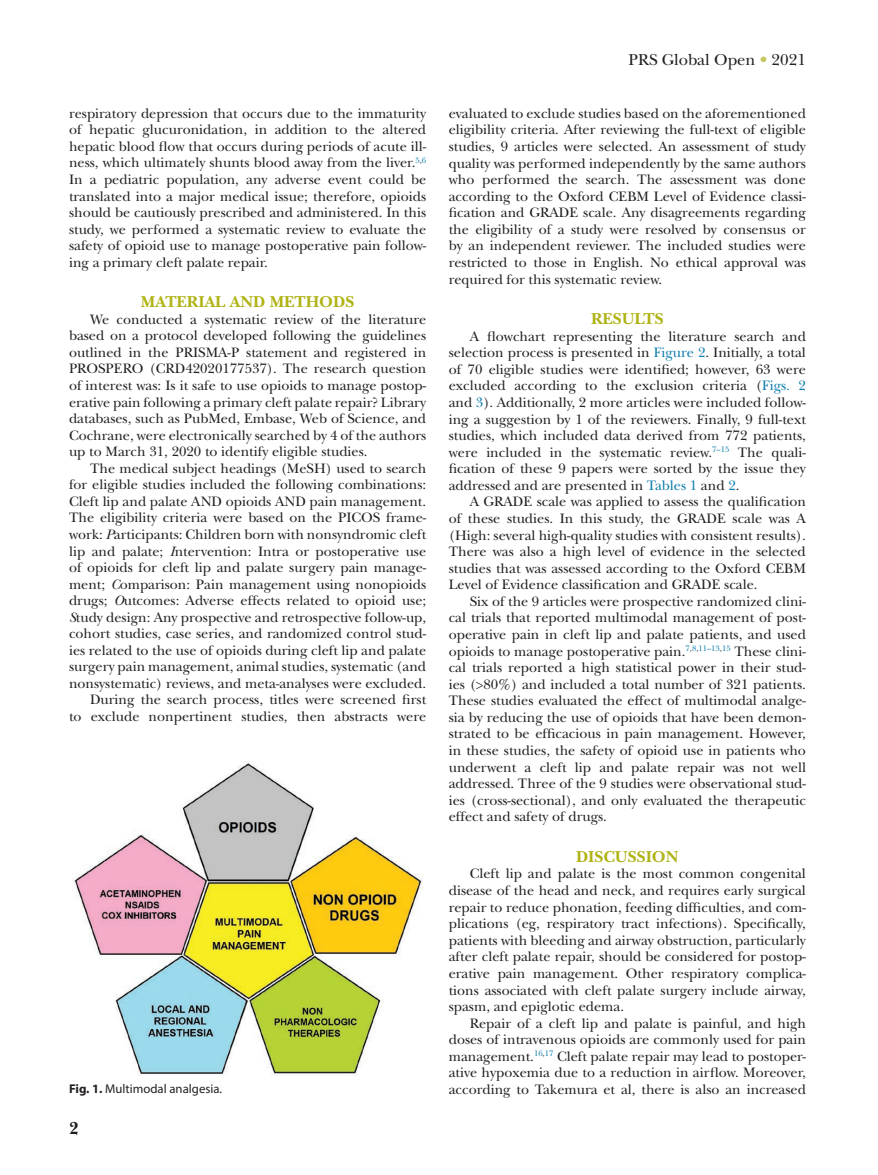
<style>
.page{position:relative;width:878px;height:1175px;background:#fff}
.page>*{position:absolute;margin:0;border:0;box-sizing:border-box;transform-origin:0 0}
.t1{font:700 18px "New Baskerville Std";color:#231f20}
.t2{font:700 16.5px "New Baskerville Std";color:#afb314}
.t3{font:16.5px "New Baskerville Std";color:#231f20}
.t4{font:14.25px/16.5px "New Baskerville Std";color:#231f20;text-align:justify}
.t5{font:12.75px "Myriad Pro";color:#231f20}
.s1{font-style:italic}
.s2{color:#c5c660}
.s3{color:#0f7eac}
.s4{font-weight:700}
</style>
<div class="page">
<img style="left:72px;top:762px;width:351px;height:313px">
<p class="t4" style="left:69px;top:105px;width:359px">respiratory depression that occurs due to the immaturity of hepatic glucuronidation, in addition to the altered hepatic blood flow that occurs during periods of acute ill&shy;ness, which ultimately shunts blood away from the liver.<sup>5</sup><sup>,</sup><sup>6<br></sup>In a pediatric population, any adverse event could be translated into a major medical issue; therefore, opioids should be cautiously prescribed and administered. In this study, we performed a systematic review to evaluate the safety of opioid use to manage postoperative pain follow&shy;ing a primary cleft palate repair.</p>
<p class="t2" style="left:141px;top:292px;width:215px">MATERIAL AND METHODS</p>
<p class="t4" style="left:69px;top:311px;width:359px;text-indent:21px">We conducted a systematic review of the literature based on a protocol developed following the guidelines outlined in the PRISMA-P statement and registered in PROSPERO (CRD42020177537). The research question of interest was: Is it safe to use opioids to manage postop&shy;erative pain following a primary cleft palate repair? Library databases, such as PubMed, Embase, Web of Science, and Cochrane, were electronically searched by 4 of the authors up to March 31, 2020 to identify eligible studies.</p>
<p class="t4" style="left:69px;top:460px;width:359px;text-align:right">The medical subject headings (MeSH) used to search for eligible studies included the following combinations:<br>Cleft lip and palate AND opioids AND pain management.<br>The eligibility criteria were based on the PICOS frame&shy;work: <span class="s1">P</span>articipants: Children born with nonsyndromic cleft lip and palate; <span class="s1">I</span>ntervention: Intra or postoperative use of opioids for cleft lip and palate surgery pain manage&shy;ment; <span class="s1">C</span>omparison: Pain management using nonopioids drugs; <span class="s1">O</span>utcomes: Adverse effects related to opioid use; <span class="s1">S</span>tudy design: Any prospective and retrospective follow-up, cohort studies, case series, and randomized control stud&shy;ies related to the use of opioids during cleft lip and palate surgery pain management, animal studies, systematic (and nonsystematic) reviews, and meta-analyses were excluded.<br>During the search process, titles were screened first<br>to exclude nonpertinent studies, then abstracts were</p>
<p class="t3" style="left:628px;top:50px;width:179px">PRS Global Open <span class="s2">•</span> 2021</p>
<p class="t4" style="left:449px;top:105px;width:359px">evaluated to exclude studies based on the aforementioned eligibility criteria. After reviewing the full-text of eligible studies, 9 articles were selected. An assessment of study quality was performed independently by the same authors who performed the search. The assessment was done according to the Oxford CEBM Level of Evidence classi&shy;fication and GRADE scale. Any disagreements regarding the eligibility of a study were resolved by consensus or by an independent reviewer. The included studies were restricted to those in English. No ethical approval was required for this systematic review.</p>
<p class="t2" style="left:591px;top:309px;width:74px">RESULTS</p>
<p class="t4" style="left:448px;top:328px;width:359px;text-indent:21px">A flowchart representing the literature search and selection process is presented in <span class="s3">Figure 2</span>. Initially, a total of 70 eligible studies were identified; however, 63 were excluded according to the exclusion criteria (<span class="s3">Figs. 2 </span>and <span class="s3">3</span>). Additionally, 2 more articles were included follow&shy;ing a suggestion by 1 of the reviewers. Finally, 9 full-text studies, which included data derived from 772 patients, were included in the systematic review.<sup>7–15</sup> The quali&shy;fication of these 9 papers were sorted by the issue they addressed and are presented in <span class="s3">Tables 1</span> and <span class="s3">2</span>.</p>
<p class="t4" style="left:448px;top:493px;width:359px;text-indent:21px">A GRADE scale was applied to assess the qualification of these studies. In this study, the GRADE scale was A (High: several high-quality studies with consistent results).<br>There was also a high level of evidence in the selected studies that was assessed according to the Oxford CEBM Level of Evidence classification and GRADE scale.</p>
<p class="t4" style="left:448px;top:593px;width:359px;text-indent:21px">Six of the 9 articles were prospective randomized clini&shy;cal trials that reported multimodal management of post&shy;operative pain in cleft lip and palate patients, and used opioids to manage postoperative pain.<sup>7</sup><sup>,</sup><sup>8</sup><sup>,</sup><sup>11–13</sup><sup>,</sup><sup>15</sup> These clini&shy;cal trials reported a high statistical power in their stud&shy;ies (&gt;80%) and included a total number of 321 patients.<br>These studies evaluated the effect of multimodal analge&shy;sia by reducing the use of opioids that have been demon&shy;strated to be efficacious in pain management. However, in these studies, the safety of opioid use in patients who underwent a cleft lip and palate repair was not well addressed. Three of the 9 studies were observational stud&shy;ies (cross-sectional), and only evaluated the therapeutic effect and safety of drugs.</p>
<p class="t2" style="left:576px;top:847px;width:104px">DISCUSSION</p>
<p class="t4" style="left:448px;top:865px;width:359px;text-indent:21px">Cleft lip and palate is the most common congenital disease of the head and neck, and requires early surgical repair to reduce phonation, feeding difficulties, and com&shy;plications (eg, respiratory tract infections). Specifically, patients with bleeding and airway obstruction, particularly after cleft palate repair, should be considered for postop&shy;erative pain management. Other respiratory complica&shy;tions associated with cleft palate surgery include airway, spasm, and epiglotic edema.</p>
<p class="t4" style="left:448px;top:1015px;width:359px;text-indent:21px">Repair of a cleft lip and palate is painful, and high doses of intravenous opioids are commonly used for pain management.<sup>16</sup><sup>,</sup><sup>17</sup> Cleft palate repair may lead to postoper&shy;ative hypoxemia due to a reduction in airflow. Moreover,</p>
<p class="t5" style="left:69px;top:1080px;width:155px"><span class="s4">Fig. 1.</span> Multimodal analgesia.</p>
<p class="t4" style="left:449px;top:1081px;width:359px">according to Takemura et al, there is also an increased</p>
<p class="t1" style="left:69px;top:1118px;width:11px">2</p>
</div>
